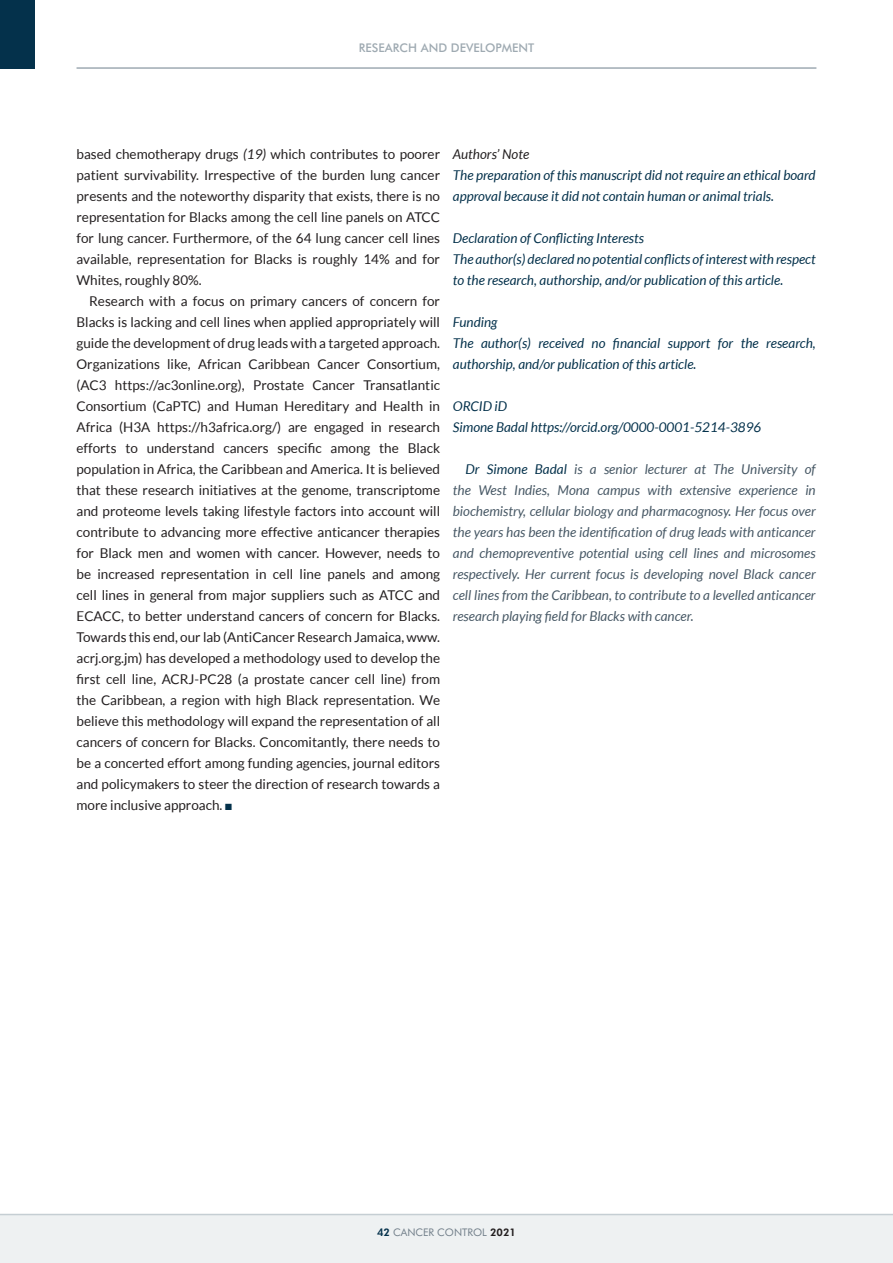
<style>
.page{position:relative;width:893px;height:1263px;background:#fff}
.page>*{position:absolute;margin:0;border:0;box-sizing:border-box;transform-origin:0 0}
.t1{font:13.5px/21px "Lato";color:#231f20;text-align:justify}
.t2{font:italic 13.5px/21px "Lato";color:#475865;text-align:justify}
.t3{font:italic 13.5px/21px "Lato";color:#04314b}
.t4{font:italic 13.5px "Lato";color:#231f20}
.t5{font:500 12px "Futura BT";color:#9faab2}
.t6{font:10.5px "Futura BT";color:#727f8a}
.s1{font-style:italic}
.s2{color:#04314b}
.s3{font-weight:800;color:#04314b}
.s4{font-weight:800;color:#231f20}
</style>
<div class="page">
<div style="left:0;top:1214px;width:893px;height:49px;background:#eef1f2"></div>
<div style="left:0;top:0;width:34px;height:69px;background:#04314b"></div>
<hr style="left:77px;top:67px;width:739px;height:2px;background:#9faab2">
<hr style="left:0;top:1214px;width:893px;height:1px;background:#c5ced3">
<p class="t5" style="left:359px;top:40px;width:177px">RESEARCH AND DEVELOPMENT</p>
<p class="t1" style="left:77px;top:144px;width:365px">based chemotherapy drugs <span class="s1">(19)</span> which contributes to poorer patient survivability. Irrespective of the burden lung cancer presents and the noteworthy disparity that exists, there is no representation for Blacks among the cell line panels on ATCC for lung cancer. Furthermore, of the 64 lung cancer cell lines available, representation for Blacks is roughly 14% and for Whites, roughly 80%.</p>
<p class="t1" style="left:77px;top:291px;width:365px;text-indent:13px">Research with a focus on primary cancers of concern for Blacks is lacking and cell lines when applied appropriately will guide the development of drug leads with a targeted approach.<br>Organizations like, African Caribbean Cancer Consortium, (AC3 https://ac3online.org), Prostate Cancer Transatlantic Consortium (CaPTC) and Human Hereditary and Health in Africa (H3A https://h3africa.org/) are engaged in research efforts to understand cancers specific among the Black population in Africa, the Caribbean and America. It is believed that these research initiatives at the genome, transcriptome and proteome levels taking lifestyle factors into account will contribute to advancing more effective anticancer therapies for Black men and women with cancer. However, needs to be increased representation in cell line panels and among cell lines in general from major suppliers such as ATCC and ECACC, to better understand cancers of concern for Blacks.<br>Towards this end, our lab (AntiCancer Research Jamaica, www. acrj.org.jm) has developed a methodology used to develop the first cell line, ACRJ-PC28 (a prostate cancer cell line) from the Caribbean, a region with high Black representation. We believe this methodology will expand the representation of all cancers of concern for Blacks. Concomitantly, there needs to be a concerted effort among funding agencies, journal editors and policymakers to steer the direction of research towards a more inclusive approach. <span class="s2">■</span></p>
<p class="t4" style="left:453px;top:147px;width:78px">Authors’ Note</p>
<p class="t3" style="left:453px;top:165px;width:364px">The preparation of this manuscript did not require an ethical board approval because it did not contain human or animal trials.</p>
<p class="t3" style="left:453px;top:228px;width:364px">Declaration of Conflicting Interests<br>The author(s) declared no potential conflicts of interest with respect to the research, authorship, and/or publication of this article.</p>
<p class="t3" style="left:453px;top:312px;width:364px">Funding<br>The author(s) received no financial support for the research, authorship, and/or publication of this article.</p>
<p class="t3" style="left:453px;top:396px;width:310px">ORCID iD<br>Simone Badal https://orcid.org/0000-0001-5214-3896</p>
<p class="t2" style="left:453px;top:459px;width:364px;text-indent:13px"><span class="s2">Dr Simone Badal</span> is a senior lecturer at The University of the West Indies, Mona campus with extensive experience in biochemistry, cellular biology and pharmacognosy. Her focus over the years has been the identification of drug leads with anticancer and chemopreventive potential using cell lines and microsomes respectively. Her current focus is developing novel Black cancer cell lines from the Caribbean, to contribute to a levelled anticancer research playing field for Blacks with cancer.</p>
<p class="t6" style="left:377px;top:1226px;width:140px"><span class="s3">42</span> CANCER CONTROL <span class="s4">2021</span></p>
</div>
